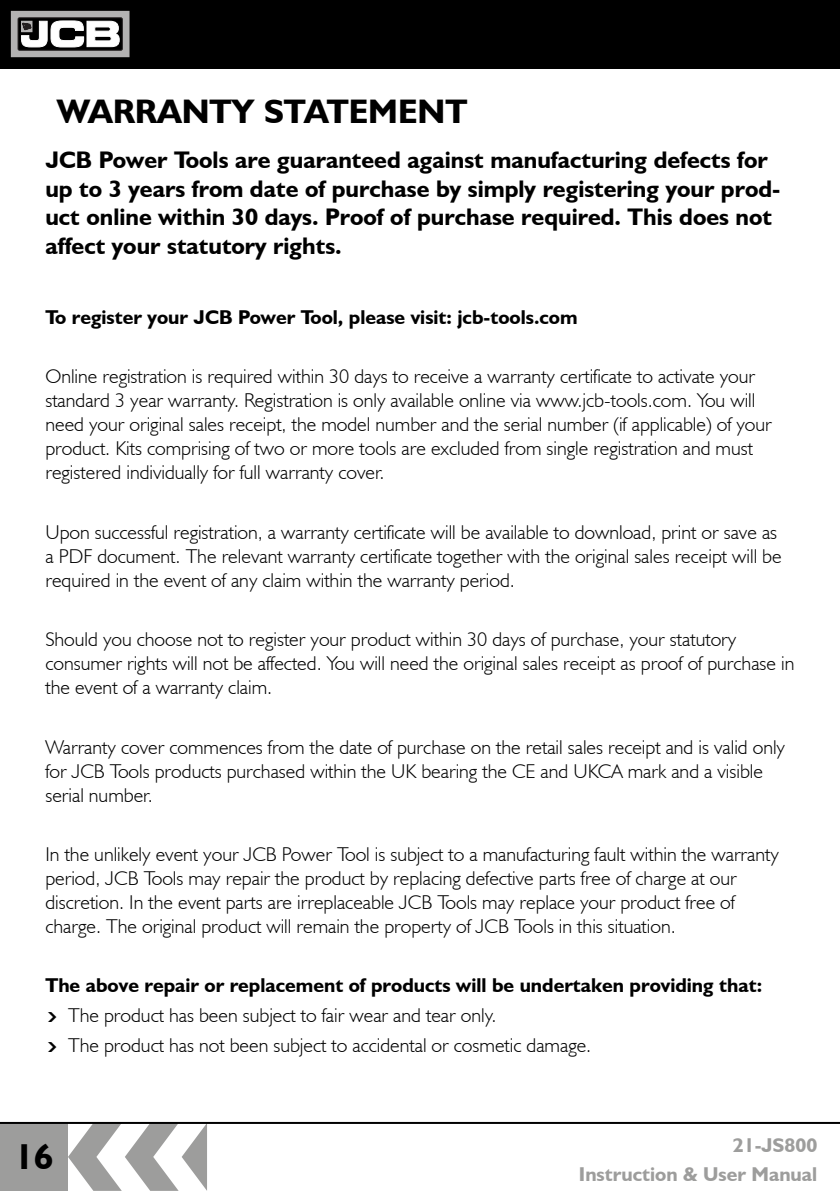
<style>
.page{position:relative;width:840px;height:1191px;background:#fff}
.page>*{position:absolute;margin:0;border:0;box-sizing:border-box;transform-origin:0 0}
.t1{font:700 36px "JCB Euro";color:#000}
.t2{font:700 34px "JCB Euro";color:#000}
.t3{font:700 24px/28.8px "JCB Euro";color:#000}
.t4{font:300 20px/24px "JCB Euro";color:#000}
.t5{font:700 20px "JCB Euro";color:#000}
.t6{font:700 20px/29.6px "JCB Euro";color:#9d9d9c;text-align:right}
.s1{font-weight:700}
.s2{font-family:"Arrowstfb";font-weight:400;font-size:12px}
</style>
<div class="page">
<svg style="left:68px;top:1124px;width:139px;height:66px"></svg>
<div style="left:0;top:1123px;width:68px;height:68px;background:#9d9d9c"></div>
<div style="left:0;top:0;width:839px;height:68px;background:#000"></div>
<svg style="left:13px;top:13px;width:114px;height:42px"></svg>
<div style="left:11px;top:11px;width:118px;height:46px;border:1px solid #b3b2b2"></div>
<svg style="left:18px;top:18px;width:104px;height:32px"></svg>
<div style="left:18px;top:18px;width:104px;height:32px;border:1px solid #231f20"></div>
<svg style="left:21px;top:21px;width:98px;height:26px"></svg>
<hr style="left:0;top:1122px;width:839px;height:2px;background:#000">
<h2 class="t2" style="left:57px;top:91px;width:412px">WARRANTY STATEMENT</h2>
<p class="t3" style="left:45px;top:145px;width:736px">JCB Power Tools are guaranteed against manufacturing defects for up to 3 years from date of purchase by simply registering your prod&shy;uct online within 30 days. Proof of purchase required. This does not affect your statutory rights.</p>
<p class="t5" style="left:45px;top:305px;width:533px">To register your JCB Power Tool, please visit: jcb-tools.com</p>
<p class="t4" style="left:45px;top:364px;width:727px">Online registration is required within 30 days to receive a warranty certificate to activate your standard 3 year warranty. Registration is only available online via www.jcb-tools.com. You will need your original sales receipt, the model number and the serial number (if applicable) of your product. Kits comprising of two or more tools are excluded from single registration and must registered individually for full warranty cover.</p>
<p class="t4" style="left:45px;top:519px;width:737px">Upon successful registration, a warranty certificate will be available to download, print or save as a PDF document. The relevant warranty certificate together with the original sales receipt will be required in the event of any claim within the warranty period.</p>
<p class="t4" style="left:45px;top:627px;width:750px">Should you choose not to register your product within 30 days of purchase, your statutory consumer rights will not be affected. You will need the original sales receipt as proof of purchase in the event of a warranty claim.</p>
<p class="t4" style="left:45px;top:734px;width:740px">Warranty cover commences from the date of purchase on the retail sales receipt and is valid only for JCB Tools products purchased within the UK bearing the CE and UKCA mark and a visible serial number.</p>
<p class="t4" style="left:45px;top:841px;width:734px">In the unlikely event your JCB Power Tool is subject to a manufacturing fault within the warranty period, JCB Tools may repair the product by replacing defective parts free of charge at our discretion. In the event parts are irreplaceable JCB Tools may replace your product free of charge. The original product will remain the property of JCB Tools in this situation.</p>
<p class="t4" style="left:45px;top:970px;width:718px;line-height:29.6px"><span class="s1">The above repair or replacement of products will be undertaken providing that: </span><span class="s2">m</span> The product has been subject to fair wear and tear only.<br><span class="s2">m</span> The product has not been subject to accidental or cosmetic damage.</p>
<h1 class="t1" style="left:14px;top:1134px;width:41px">16</h1>
<p class="t6" style="left:578px;top:1129px;width:240px">21-JS800<br>Instruction &amp; User Manual</p>
</div>
